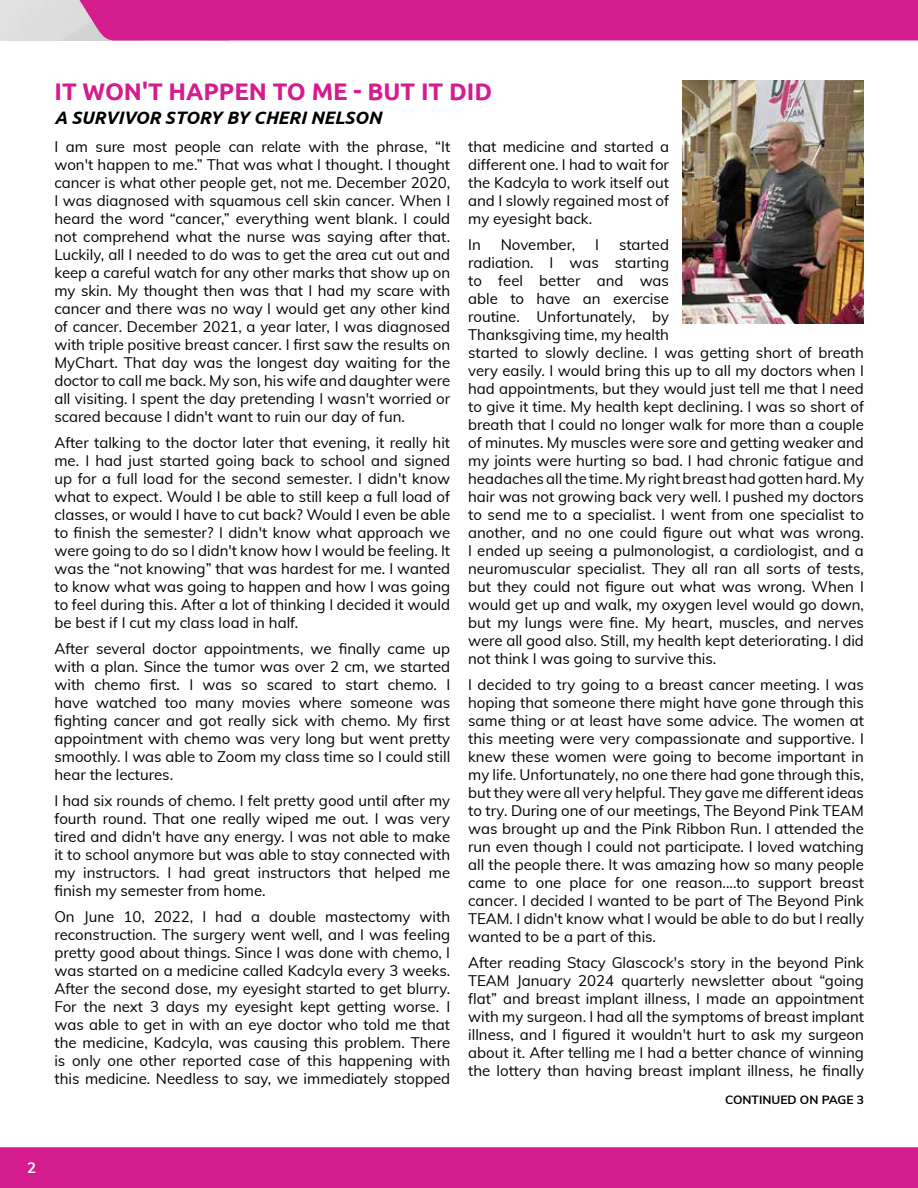
<style>
.page{position:relative;width:918px;height:1188px;background:#fff}
.page>*{position:absolute;margin:0;border:0;box-sizing:border-box;transform-origin:0 0}
.t1{font:700 24px "Ubuntu";color:#d41c8e}
.t2{font:italic 700 18px "Ubuntu";color:#000}
.t3{font:15px/18px "Muli";color:#000;text-align:justify}
.t4{font:700 15px "Muli";color:#fff}
.t5{font:700 12px "Muli";color:#000}
</style>
<div class="page">
<div style="left:71px;top:0;width:847px;height:40px;background:#d41c8e"></div>
<div style="left:0;top:1147px;width:918px;height:41px;background:#d41c8e"></div>
<img style="left:683px;top:81px;width:181px;height:242px">
<h1 class="t1" style="left:54px;top:77px;width:439px">IT WON'T HAPPEN TO ME - BUT IT DID</h1>
<p class="t2" style="left:54px;top:106px;width:329px">A SURVIVOR STORY BY CHERI NELSON</p>
<p class="t3" style="left:54px;top:137px;width:397px">I am sure most people can relate with the phrase, “It won't happen to me.” That was what I thought. I thought cancer is what other people get, not me. December 2020, I was diagnosed with squamous cell skin cancer. When I heard the word “cancer,” everything went blank. I could not comprehend what the nurse was saying after that.<br>Luckily, all I needed to do was to get the area cut out and keep a careful watch for any other marks that show up on my skin. My thought then was that I had my scare with cancer and there was no way I would get any other kind of cancer. December 2021, a year later, I was diagnosed with triple positive breast cancer. I first saw the results on MyChart. That day was the longest day waiting for the doctor to call me back. My son, his wife and daughter were all visiting. I spent the day pretending I wasn't worried or scared because I didn't want to ruin our day of fun.</p>
<p class="t3" style="left:54px;top:433px;width:397px">After talking to the doctor later that evening, it really hit me. I had just started going back to school and signed up for a full load for the second semester. I didn't know what to expect. Would I be able to still keep a full load of classes, or would I have to cut back? Would I even be able to finish the semester? I didn't know what approach we were going to do so I didn't know how I would be feeling. It was the “not knowing” that was hardest for me. I wanted to know what was going to happen and how I was going to feel during this. After a lot of thinking I decided it would be best if I cut my class load in half.</p>
<p class="t3" style="left:54px;top:639px;width:397px">After several doctor appointments, we finally came up with a plan. Since the tumor was over 2 cm, we started with chemo first. I was so scared to start chemo. I have watched too many movies where someone was fighting cancer and got really sick with chemo. My first appointment with chemo was very long but went pretty smoothly. I was able to Zoom my class time so I could still hear the lectures.</p>
<p class="t3" style="left:54px;top:791px;width:397px">I had six rounds of chemo. I felt pretty good until after my fourth round. That one really wiped me out. I was very tired and didn't have any energy. I was not able to make it to school anymore but was able to stay connected with my instructors. I had great instructors that helped me finish my semester from home.</p>
<p class="t3" style="left:54px;top:906px;width:397px">On June 10, 2022, I had a double mastectomy with reconstruction. The surgery went well, and I was feeling pretty good about things. Since I was done with chemo, I was started on a medicine called Kadcyla every 3 weeks.<br>After the second dose, my eyesight started to get blurry.<br>For the next 3 days my eyesight kept getting worse. I was able to get in with an eye doctor who told me that the medicine, Kadcyla, was causing this problem. There is only one other reported case of this happening with this medicine. Needless to say, we immediately stopped</p>
<p class="t3" style="left:468px;top:137px;width:202px">that medicine and started a different one. I had to wait for the Kadcyla to work itself out and I slowly regained most of my eyesight back.</p>
<p class="t3" style="left:468px;top:235px;width:14px">In</p>
<p class="t3" style="left:501px;top:235px;width:76px">November,</p>
<p class="t3" style="left:595px;top:235px;width:5px">I</p>
<p class="t3" style="left:468px;top:235px;width:397px;text-align:left;text-indent:151px">started<br>radiation. I was starting<br>to feel better and was<br>able to have an exercise<br>routine. Unfortunately, by<br>Thanksgiving time, my health<br>started to slowly decline. I was getting short of breath very easily. I would bring this up to all my doctors when I had appointments, but they would just tell me that I need to give it time. My health kept declining. I was so short of breath that I could no longer walk for more than a couple of minutes. My muscles were sore and getting weaker and my joints were hurting so bad. I had chronic fatigue and headaches all the time. My right breast had gotten hard. My hair was not growing back very well. I pushed my doctors to send me to a specialist. I went from one specialist to another, and no one could figure out what was wrong.<br>I ended up seeing a pulmonologist, a cardiologist, and a neuromuscular specialist. They all ran all sorts of tests, but they could not figure out what was wrong. When I would get up and walk, my oxygen level would go down, but my lungs were fine. My heart, muscles, and nerves were all good also. Still, my health kept deteriorating. I did not think I was going to survive this.</p>
<p class="t3" style="left:468px;top:675px;width:397px">I decided to try going to a breast cancer meeting. I was hoping that someone there might have gone through this same thing or at least have some advice. The women at this meeting were very compassionate and supportive. I knew these women were going to become important in my life. Unfortunately, no one there had gone through this, but they were all very helpful. They gave me different ideas to try. During one of our meetings, The Beyond Pink TEAM was brought up and the Pink Ribbon Run. I attended the run even though I could not participate. I loved watching all the people there. It was amazing how so many people came to one place for one reason....to support breast cancer. I decided I wanted to be part of The Beyond Pink TEAM. I didn't know what I would be able to do but I really wanted to be a part of this.</p>
<p class="t3" style="left:468px;top:953px;width:397px">After reading Stacy Glascock's story in the beyond Pink TEAM January 2024 quarterly newsletter about “going flat” and breast implant illness, I made an appointment with my surgeon. I had all the symptoms of breast implant illness, and I figured it wouldn't hurt to ask my surgeon about it. After telling me I had a better chance of winning the lottery than having breast implant illness, he finally</p>
<p class="t5" style="left:725px;top:1091px;width:140px">CONTINUED ON PAGE 3</p>
<p class="t4" style="left:27px;top:1157px;width:11px">2</p>
</div>
